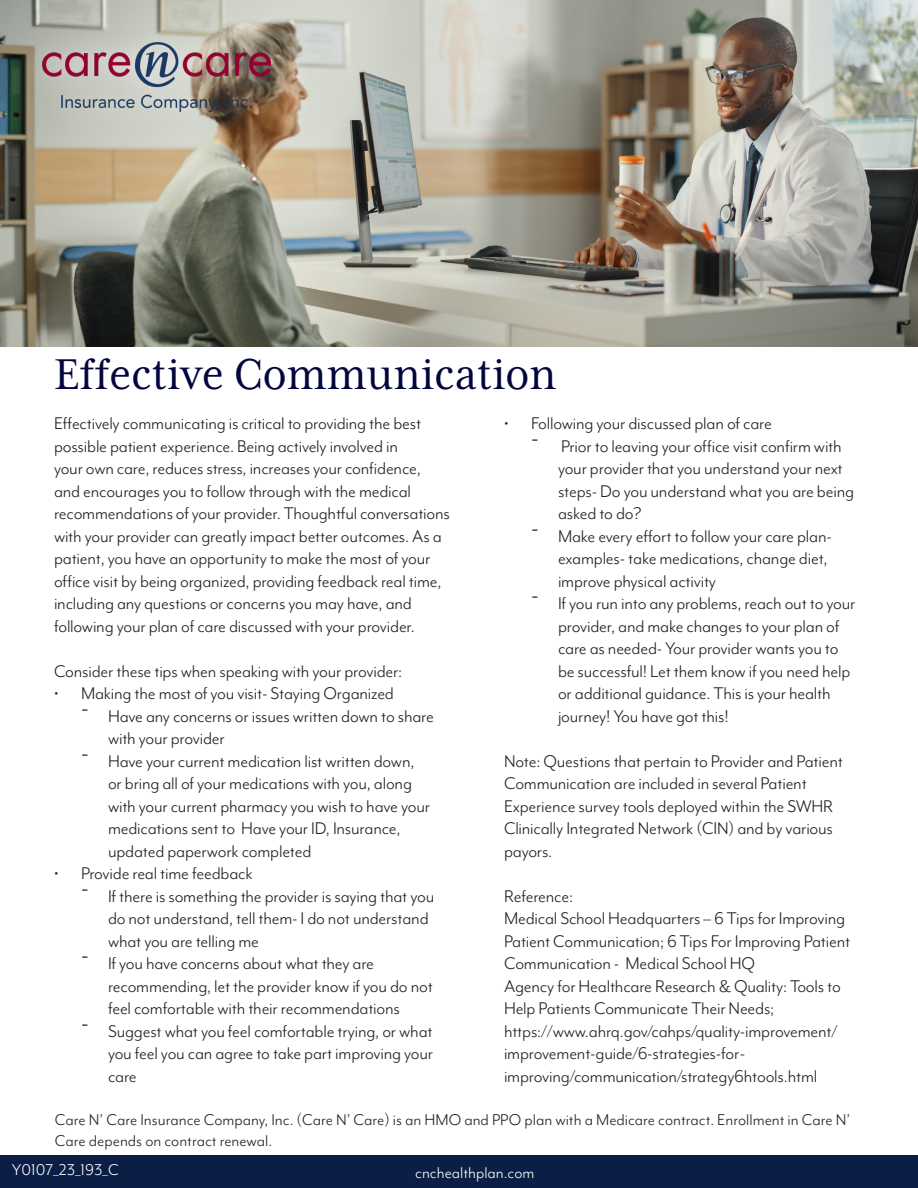
<style>
.page{position:relative;width:918px;height:1188px;background:#fff}
.page>*{position:absolute;margin:0;border:0;box-sizing:border-box;transform-origin:0 0}
.t1{font:49.5px "Mrs Eaves XL Serif Nar OT";color:#02063d}
.t2{font:19.5px/22.5px "Mr Eaves Mod OT";letter-spacing:-.01em;color:#231f20}
.t3{font:18px/21.6px "Mr Eaves Mod OT";color:#231f20}
.t4{font:18px "Mr Eaves Mod OT";color:#fff}
.s1{font-family:"Calibri"}
</style>
<div class="page">
<img style="left:1px;top:0;width:917px;height:346px">
<div style="left:20px;top:20px;width:273px;height:111px;background:#fff;opacity:.87"></div>
<img style="left:43px;top:42px;width:228px;height:69px">
<div style="left:0;top:1155px;width:918px;height:33px;background:#0a1e46"></div>
<h1 class="t1" style="left:54px;top:347px;width:504px">Effective Communication</h1>
<p class="t2" style="left:54px;top:412px;width:397px">Effectively communicating is critical to providing the best possible patient experience. Being actively involved in<br>your own care, reduces stress, increases your confidence, and encourages you to follow through with the medical recommendations of your provider. Thoughtful conversations with your provider can greatly impact better outcomes. As a patient, you have an opportunity to make the most of your office visit by being organized, providing feedback real time, including any questions or concerns you may have, and following your plan of care discussed with your provider.</p>
<p class="t2" style="left:54px;top:659px;width:350px">Consider these tips when speaking with your provider:</p>
<p class="t2" style="left:54px;top:682px;width:342px">• Making the most of you visit- Staying Organized</p>
<p class="t2" style="left:108px;top:704px;width:327px;text-indent:-27px"><span class="s1">¯</span> Have any concerns or issues written down to share with your provider</p>
<p class="t2" style="left:108px;top:749px;width:324px;text-indent:-27px"><span class="s1">¯</span> Have your current medication list written down, or bring all of your medications with you, along with your current pharmacy you wish to have your medications sent to Have your ID, Insurance, updated paperwork completed</p>
<p class="t2" style="left:54px;top:862px;width:200px">• Provide real time feedback</p>
<p class="t2" style="left:108px;top:884px;width:328px;text-indent:-27px"><span class="s1">¯</span> If there is something the provider is saying that you do not understand, tell them- I do not understand what you are telling me</p>
<p class="t2" style="left:108px;top:952px;width:326px;text-indent:-27px"><span class="s1">¯</span> If you have concerns about what they are recommending, let the provider know if you do not feel comfortable with their recommendations</p>
<p class="t2" style="left:108px;top:1019px;width:327px;text-align:justify;text-indent:-27px"><span class="s1">¯</span> Suggest what you feel comfortable trying, or what you feel you can agree to take part improving your care</p>
<p class="t2" style="left:504px;top:412px;width:269px">• Following your discussed plan of care</p>
<p class="t2" style="left:558px;top:434px;width:298px;text-indent:-27px"><span class="s1">¯</span> Prior to leaving your office visit confirm with your provider that you understand your next steps- Do you understand what you are being asked to do?</p>
<p class="t2" style="left:558px;top:524px;width:275px;text-indent:-27px"><span class="s1">¯</span> Make every effort to follow your care plan&shy;examples- take medications, change diet, improve physical activity</p>
<p class="t2" style="left:558px;top:592px;width:299px;text-indent:-27px"><span class="s1">¯</span> If you run into any problems, reach out to your provider, and make changes to your plan of care as needed- Your provider wants you to be successful! Let them know if you need help or additional guidance. This is your health journey! You have got this!</p>
<p class="t2" style="left:504px;top:749px;width:340px">Note: Questions that pertain to Provider and Patient Communication are included in several Patient Experience survey tools deployed within the SWHR Clinically Integrated Network (CIN) and by various payors.</p>
<p class="t2" style="left:504px;top:884px;width:348px">Reference:<br>Medical School Headquarters – 6 Tips for Improving Patient Communication; 6 Tips For Improving Patient Communication - Medical School HQ<br>Agency for Healthcare Research &amp; Quality: Tools to Help Patients Communicate Their Needs; https://www.ahrq.gov/cahps/quality-improvement/ improvement-guide/6-strategies-for&shy;improving/communication/strategy6htools.html</p>
<p class="t3" style="left:55px;top:1108px;width:797px">Care N’ Care Insurance Company, Inc. (Care N’ Care) is an HMO and PPO plan with a Medicare contract. Enrollment in Care N’<br>Care depends on contract renewal.</p>
<p class="t4" style="left:12px;top:1160px;width:109px">Y0107_23_193_C</p>
<p class="t4" style="left:415px;top:1162px;width:121px">cnchealthplan.com</p>
</div>
